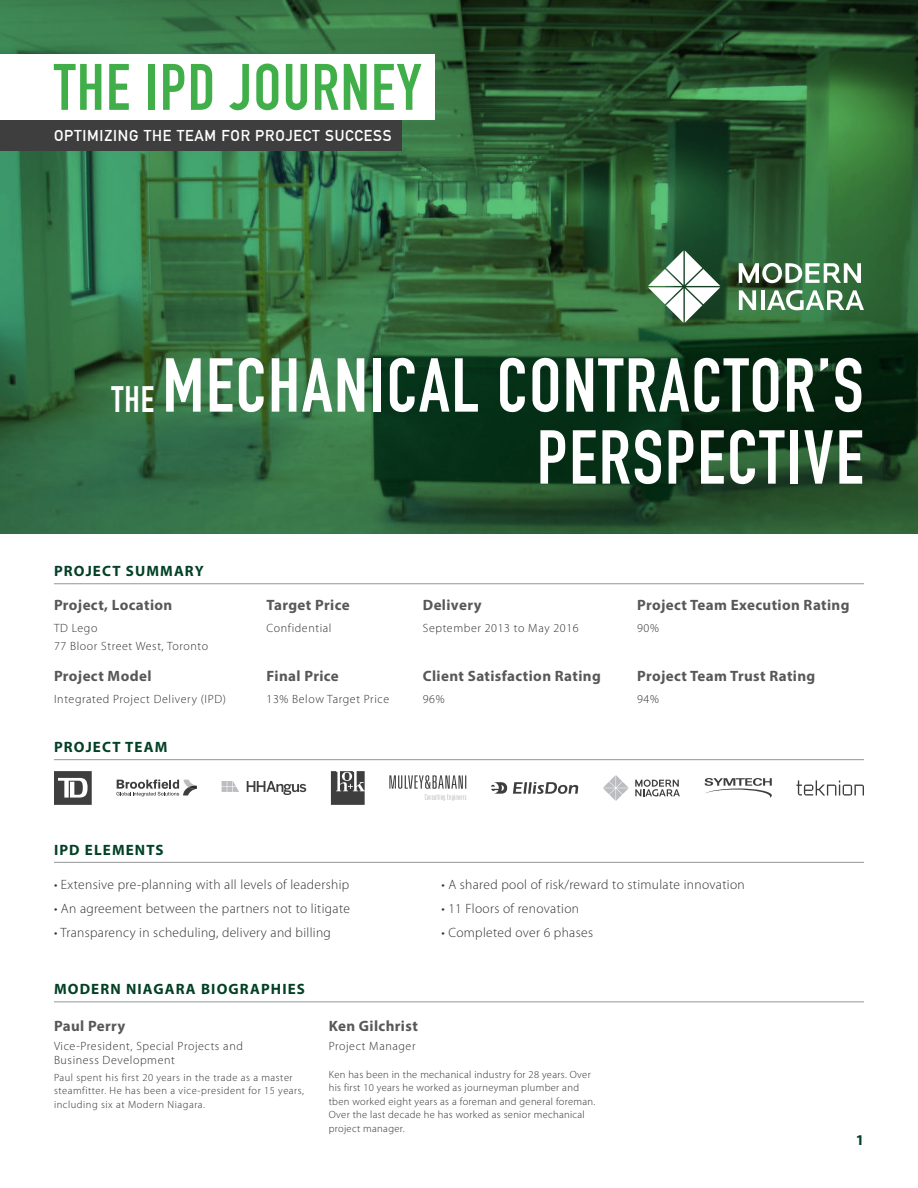
<style>
.page{position:relative;width:918px;height:1188px;background:#fff}
.page>*{position:absolute;margin:0;border:0;box-sizing:border-box;transform-origin:0 0}
.t1{font:700 75px/72px "DIN Condensed";letter-spacing:.025em;color:#fff;text-align:right}
.t2{font:700 64.5px "DIN Condensed";letter-spacing:.025em;color:#40ae49}
.t3{font:700 15.3px "DIN Alternate";letter-spacing:.05em;color:#fff}
.t4{font:700 15px "Myriad Pro";letter-spacing:.025em;color:#57585a}
.t5{font:700 15px "Myriad Pro";letter-spacing:.075em;color:#034127}
.t6{font:300 13.5px "Myriad Pro";letter-spacing:.025em;color:#312f30}
.t7{font:300 12px/13.5px "Myriad Pro";letter-spacing:.05em;color:#312f30}
.t8{font:300 10.5px/13.5px "Myriad Pro";letter-spacing:.03em;color:#312f30}
.t9{font:300 10.5px/13.5px "Myriad Pro";letter-spacing:.05em;color:#312f30}
.s1{font-size:36px}
</style>
<div class="page">
<hr style="left:54px;top:584px;width:810px;height:1px;background:#939598">
<hr style="left:54px;top:759px;width:810px;height:1px;background:#939598">
<hr style="left:54px;top:862px;width:810px;height:1px;background:#939598">
<hr style="left:54px;top:1002px;width:810px;height:1px;background:#939598">
<svg style="left:0;top:0;width:918px;height:534px;background:#2a5e36"></svg>
<div style="left:0;top:120px;width:402px;height:31px;background:#3e3e3f"></div>
<div style="left:0;top:54px;width:434px;height:66px;background:#fff"></div>
<svg style="left:648px;top:250px;width:72px;height:73px"></svg>
<svg style="left:739px;top:263px;width:122px;height:20px"></svg>
<svg style="left:739px;top:290px;width:17px;height:20px"></svg>
<hr style="left:761px;top:290px;width:4px;height:20px;background:#fff">
<svg style="left:767px;top:290px;width:97px;height:20px"></svg>
<svg style="left:491px;top:782px;width:87px;height:12px"></svg>
<svg style="left:116px;top:780px;width:81px;height:16px"></svg>
<svg style="left:222px;top:781px;width:17px;height:11px"></svg>
<svg style="left:247px;top:781px;width:59px;height:14px"></svg>
<svg style="left:389px;top:775px;width:77px;height:26px"></svg>
<svg style="left:603px;top:775px;width:26px;height:26px"></svg>
<svg style="left:635px;top:780px;width:45px;height:16px"></svg>
<svg style="left:705px;top:778px;width:67px;height:20px"></svg>
<svg style="left:54px;top:771px;width:38px;height:34px"></svg>
<svg style="left:796px;top:780px;width:68px;height:16px"></svg>
<svg style="left:331px;top:771px;width:34px;height:34px"></svg>
<h2 class="t2" style="left:54px;top:49px;width:369px">THE IPD JOURNEY</h2>
<p class="t3" style="left:54px;top:124px;width:339px">OPTIMIZING THE TEAM FOR PROJECT SUCCESS</p>
<h1 class="t1" style="left:112px;top:350px;width:753px"><span class="s1">THE</span> MECHANICAL CONTRACTOR’S<br>PERSPECTIVE</h1>
<p class="t5" style="left:54px;top:561px;width:151px">PROJECT SUMMARY</p>
<p class="t4" style="left:54px;top:596px;width:120px">Project, Location</p>
<p class="t7" style="left:54px;top:622px;width:45px">TD Lego</p>
<p class="t7" style="left:54px;top:640px;width:156px">77 Bloor Street West, Toronto</p>
<p class="t4" style="left:267px;top:596px;width:84px">Target Price</p>
<p class="t7" style="left:267px;top:622px;width:66px">Confidential</p>
<p class="t4" style="left:423px;top:596px;width:60px">Delivery</p>
<p class="t4" style="left:637px;top:596px;width:214px">Project Team Execution Rating</p>
<p class="t7" style="left:423px;top:622px;width:157px">September 2013 to May 2016</p>
<p class="t7" style="left:637px;top:622px;width:23px">90%</p>
<p class="t4" style="left:423px;top:666px;width:179px">Client Satisfaction Rating</p>
<p class="t4" style="left:267px;top:666px;width:74px">Final Price</p>
<p class="t4" style="left:54px;top:666px;width:99px">Project Model</p>
<p class="t4" style="left:637px;top:666px;width:180px">Project Team Trust Rating</p>
<p class="t7" style="left:267px;top:692px;width:124px">13% Below Target Price</p>
<p class="t7" style="left:54px;top:692px;width:173px">Integrated Project Delivery (IPD)</p>
<p class="t7" style="left:637px;top:692px;width:23px">94%</p>
<p class="t7" style="left:423px;top:692px;width:23px">96%</p>
<p class="t5" style="left:54px;top:737px;width:115px">PROJECT TEAM</p>
<p class="t5" style="left:54px;top:840px;width:111px">IPD ELEMENTS</p>
<p class="t6" style="left:54px;top:877px;width:297px">• Extensive pre-planning with all levels of leadership</p>
<p class="t6" style="left:54px;top:901px;width:298px">• An agreement between the partners not to litigate</p>
<p class="t6" style="left:54px;top:925px;width:278px">• Transparency in scheduling, delivery and billing</p>
<p class="t5" style="left:54px;top:979px;width:252px">MODERN NIAGARA BIOGRAPHIES</p>
<p class="t4" style="left:54px;top:1016px;width:73px">Paul Perry</p>
<p class="t7" style="left:54px;top:1040px;width:190px">Vice-President, Special Projects and<br>Business Development</p>
<p class="t4" style="left:329px;top:1016px;width:91px">Ken Gilchrist</p>
<p class="t7" style="left:329px;top:1040px;width:88px">Project Manager</p>
<p class="t6" style="left:441px;top:877px;width:305px">• A shared pool of risk/reward to stimulate innovation</p>
<p class="t6" style="left:441px;top:901px;width:139px">• 11 Floors of renovation</p>
<p class="t6" style="left:441px;top:925px;width:153px">• Completed over 6 phases</p>
<p class="t9" style="left:54px;top:1071px;width:252px">Paul spent his first 20 years in the trade as a master steamfitter. He has been a vice-president for 15 years, including six at Modern Niagara.</p>
<p class="t8" style="left:329px;top:1068px;width:268px">Ken has been in the mechanical industry for 28 years. Over his first 10 years he worked as journeyman plumber and tben worked eight years as a foreman and general foreman.<br>Over the last decade he has worked as senior mechanical project manager.</p>
<p class="t5" style="left:856px;top:1130px;width:10px">1</p>
</div>
